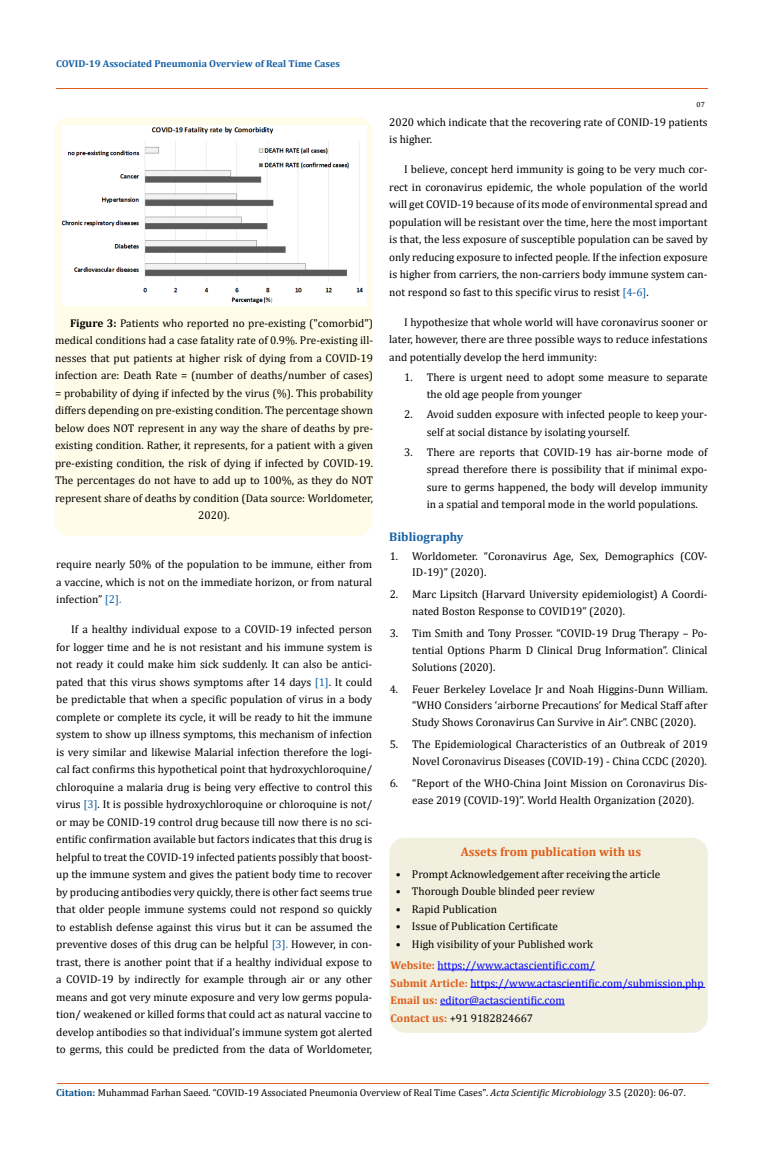
<style>
.page{position:relative;width:764px;height:1170px;background:#fff}
.page>*{position:absolute;margin:0;border:0;box-sizing:border-box;transform-origin:0 0}
.t1{font:700 12.5px "Cambria";color:#e05d1a}
.t2{font:700 12.5px "Cambria";color:#1560a6}
.t3{font:11.25px/17.5px "Cambria";color:#000;text-align:justify}
.t4{font:11.25px/17.5px "Cambria";color:#00f}
.t5{font:10px "Cambria";color:#000}
.t6{font:700 10px "Cambria";color:#1560a6}
.t7{font:7.5px "Cambria";color:#000}
.s1{font-weight:700}
.s2{color:#1560a6}
.s3{font-weight:700;color:#e05d1a}
.s4{color:#000}
.s5{font-weight:700;color:#035089}
.s6{font-style:italic}
</style>
<div class="page">
<hr style="left:56px;top:89px;width:651px;height:1px;background:#e05d1a">
<div style="left:55px;top:117px;width:317px;height:419px;background:#fffde9;border-radius:15px"></div>
<img style="left:62px;top:125px;width:304px;height:180px">
<div style="left:390px;top:838px;width:317px;height:194px;background:#f1f0de;border-radius:15px"></div>
<div style="left:389px;top:838px;width:319px;height:195px;border:1px solid #f1f0de;border-radius:15px"></div>
<hr style="left:437px;top:970px;width:158px;height:1px;background:#00f">
<hr style="left:470px;top:987px;width:235px;height:1px;background:#00f">
<hr style="left:440px;top:1005px;width:125px;height:1px;background:#00f">
<hr style="left:57px;top:1083px;width:652px;height:1px;background:#e05d1a">
<p class="t6" style="left:56px;top:56px;width:285px">COVID-19 Associated Pneumonia Overview of Real Time Cases</p>
<p class="t3" style="left:70px;top:314px;width:304px"><span class="s1">Figure 3:</span> Patients who reported no pre-existing ("comorbid")</p>
<p class="t3" style="left:55px;top:331px;width:319px">medical conditions had a case fatality rate of 0.9%. Pre-existing ill-</p>
<p class="t3" style="left:55px;top:349px;width:319px">nesses that put patients at higher risk of dying from a COVID-19</p>
<p class="t3" style="left:55px;top:366px;width:319px">infection are: Death Rate = (number of deaths/number of cases)</p>
<p class="t3" style="left:55px;top:384px;width:319px">= probability of dying if infected by the virus (%). This probability</p>
<p class="t3" style="left:55px;top:401px;width:319px">differs depending on pre-existing condition. The percentage shown</p>
<p class="t3" style="left:55px;top:419px;width:319px">below does NOT represent in any way the share of deaths by pre-</p>
<p class="t3" style="left:55px;top:436px;width:319px">existing condition. Rather, it represents, for a patient with a given</p>
<p class="t3" style="left:55px;top:454px;width:319px">pre-existing condition, the risk of dying if infected by COVID-19.</p>
<p class="t3" style="left:55px;top:471px;width:319px">The percentages do not have to add up to 100%, as they do NOT</p>
<p class="t3" style="left:55px;top:489px;width:319px">represent share of deaths by condition (Data source: Worldometer,</p>
<p class="t3" style="left:198px;top:506px;width:33px">2020).</p>
<p class="t3" style="left:56px;top:556px;width:317px">require nearly 50% of the population to be immune, either from a vaccine, which is not on the immediate horizon, or from natural infection” <span class="s2">[2].</span></p>
<p class="t3" style="left:56px;top:621px;width:317px;text-indent:15px">If a healthy individual expose to a COVID-19 infected person for logger time and he is not resistant and his immune system is not ready it could make him sick suddenly. It can also be antici&shy;pated that this virus shows symptoms after 14 days <span class="s2">[1]</span>. It could be predictable that when a specific population of virus in a body complete or complete its cycle, it will be ready to hit the immune system to show up illness symptoms, this mechanism of infection is very similar and likewise Malarial infection therefore the logi&shy;cal fact confirms this hypothetical point that hydroxychloroquine/ chloroquine a malaria drug is being very effective to control this virus <span class="s2">[3]</span>. It is possible hydroxychloroquine or chloroquine is not/ or may be CONID-19 control drug because till now there is no sci&shy;entific confirmation available but factors indicates that this drug is helpful to treat the COVID-19 infected patients possibly that boost&shy;up the immune system and gives the patient body time to recover by producing antibodies very quickly, there is other fact seems true that older people immune systems could not respond so quickly to establish defense against this virus but it can be assumed the preventive doses of this drug can be helpful <span class="s2">[3].</span> However, in con&shy;trast, there is another point that if a healthy individual expose to a COVID-19 by indirectly for example through air or any other means and got very minute exposure and very low germs popula&shy;tion/ weakened or killed forms that could act as natural vaccine to develop antibodies so that individual’s immune system got alerted to germs, this could be predicted from the data of Worldometer,</p>
<p class="t7" style="left:696px;top:100px;width:10px">07</p>
<p class="t3" style="left:389px;top:113px;width:320px">2020 which indicate that the recovering rate of CONID-19 patients is higher.</p>
<p class="t3" style="left:389px;top:161px;width:320px;text-indent:15px">I believe, concept herd immunity is going to be very much cor&shy;rect in coronavirus epidemic, the whole population of the world will get COVID-19 because of its mode of environmental spread and population will be resistant over the time, here the most important is that, the less exposure of susceptible population can be saved by only reducing exposure to infected people. If the infection exposure is higher from carriers, the non-carriers body immune system can&shy;not respond so fast to this specific virus to resist <span class="s2">[4-6]</span>.</p>
<p class="t3" style="left:389px;top:313px;width:320px;text-indent:15px">I hypothesize that whole world will have coronavirus sooner or later, however, there are three possible ways to reduce infestations and potentially develop the herd immunity:</p>
<p class="t3" style="left:427px;top:368px;width:282px;text-indent:-22px">1. There is urgent need to adopt some measure to separate the old age people from younger</p>
<p class="t3" style="left:427px;top:406px;width:282px;text-indent:-22px">2. Avoid sudden exposure with infected people to keep your&shy;self at social distance by isolating yourself.</p>
<p class="t3" style="left:427px;top:443px;width:282px;text-indent:-22px">3. There are reports that COVID-19 has air-borne mode of spread therefore there is possibility that if minimal expo&shy;sure to germs happened, the body will develop immunity in a spatial and temporal mode in the world populations.</p>
<p class="t2" style="left:389px;top:528px;width:76px">Bibliography</p>
<p class="t3" style="left:412px;top:547px;width:297px;line-height:16.9px;text-indent:-22px">1. Worldometer. “Coronavirus Age, Sex, Demographics (COV-<br>ID-19)” (2020).</p>
<p class="t3" style="left:412px;top:586px;width:297px;line-height:16.9px;text-indent:-22px">2. Marc Lipsitch (Harvard University epidemiologist) A Coordi&shy;nated Boston Response to COVID19” (2020).</p>
<p class="t3" style="left:412px;top:625px;width:297px;line-height:16.9px;text-indent:-22px">3. Tim Smith and Tony Prosser. “COVID-19 Drug Therapy – Po&shy;tential Options Pharm D Clinical Drug Information”. Clinical Solutions (2020).</p>
<p class="t3" style="left:412px;top:680px;width:297px;line-height:16.9px;text-indent:-22px">4. Feuer Berkeley Lovelace Jr and Noah Higgins-Dunn William. “WHO Considers ‘airborne Precautions’ for Medical Staff after Study Shows Coronavirus Can Survive in Air”. CNBC (2020).</p>
<p class="t3" style="left:390px;top:736px;width:319px;line-height:16.9px;text-align:right">5. The Epidemiological Characteristics of an Outbreak of 2019<br>Novel Coronavirus Diseases (COVID-19) - China CCDC (2020).</p>
<p class="t3" style="left:412px;top:775px;width:297px;line-height:16.9px;text-indent:-22px">6. “Report of the WHO-China Joint Mission on Coronavirus Dis&shy;ease 2019 (COVID-19)”. World Health Organization (2020).</p>
<p class="t1" style="left:461px;top:843px;width:182px">Assets from publication with us</p>
<p class="t3" style="left:396px;top:865px;width:266px">• Prompt Acknowledgement after receiving the article</p>
<p class="t3" style="left:396px;top:883px;width:201px">• Thorough Double blinded peer review</p>
<p class="t3" style="left:396px;top:900px;width:103px">• Rapid Publication</p>
<p class="t3" style="left:396px;top:918px;width:164px">• Issue of Publication Certificate</p>
<p class="t3" style="left:396px;top:935px;width:199px">• High visibility of your Published work</p>
<p class="t4" style="left:390px;top:957px;width:315px"><span class="s3">Website:</span> https://www.actascientific.com/<br><span class="s3">Submit Article:</span> https://www.actascientific.com/submission.php <span class="s3">Email us:</span> editor@actascientific.com<br><span class="s3">Contact us:</span> <span class="s4">+91 9182824667</span></p>
<p class="t5" style="left:56px;top:1086px;width:631px"><span class="s5">Citation:</span> Muhammad Farhan Saeed. “COVID-19 Associated Pneumonia Overview of Real Time Cases". <span class="s6">Acta Scientific Microbiology</span> 3.5 (2020): 06-07.</p>
</div>
